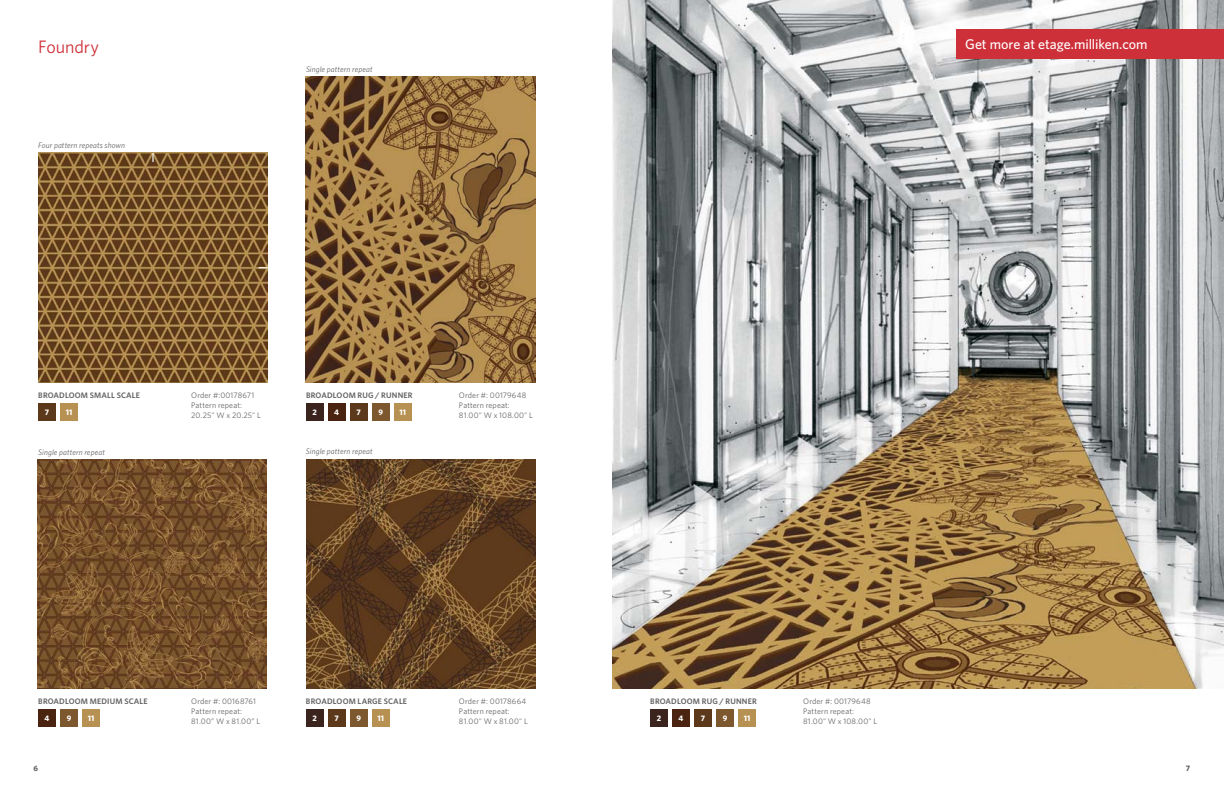
<style>
.page{position:relative;width:1224px;height:792px;background:#fff}
.page>*{position:absolute;margin:0;border:0;box-sizing:border-box;transform-origin:0 0}
.t1{font:18px "Whitney";letter-spacing:-.005em;color:#ce3039}
.t2{font:500 14px "Whitney";letter-spacing:-.005em;color:#fff}
.t3{font:8px/10px "Whitney";letter-spacing:.015em;color:#636365}
.t4{font:600 8px "Whitney";letter-spacing:.015em;color:#636365}
.t5{font:italic 8px "Whitney";letter-spacing:.01em;color:#636365}
.t6{font:700 8px "Whitney";letter-spacing:.01em;color:#fff}
.t7{font:700 8px "Whitney";color:#636365}
</style>
<div class="page">
<img style="left:612px;top:0;width:612px;height:688px">
<img style="left:306px;top:459px;width:230px;height:229px">
<img style="left:306px;top:76px;width:229px;height:306px">
<img style="left:37px;top:459px;width:230px;height:230px">
<img style="left:38px;top:153px;width:230px;height:229px">
<div style="left:306px;top:709px;width:18px;height:18px;background:#3c241e"></div>
<div style="left:328px;top:709px;width:17px;height:18px;background:#5d391b"></div>
<div style="left:350px;top:709px;width:17px;height:18px;background:#7d572d"></div>
<div style="left:372px;top:709px;width:17px;height:18px;background:#b79152"></div>
<div style="left:38px;top:709px;width:18px;height:18px;background:#4a2410"></div>
<div style="left:60px;top:709px;width:18px;height:18px;background:#7d572d"></div>
<div style="left:82px;top:709px;width:18px;height:18px;background:#b79152"></div>
<div style="left:956px;top:29px;width:268px;height:29px;background:#ce3039"></div>
<div style="left:306px;top:403px;width:18px;height:18px;background:#3c241e"></div>
<div style="left:328px;top:403px;width:17px;height:18px;background:#4a2410"></div>
<div style="left:350px;top:403px;width:17px;height:18px;background:#5d391b"></div>
<div style="left:372px;top:403px;width:17px;height:18px;background:#7d572d"></div>
<div style="left:394px;top:403px;width:17px;height:18px;background:#b79152"></div>
<div style="left:38px;top:403px;width:18px;height:18px;background:#5d391b"></div>
<div style="left:60px;top:403px;width:18px;height:18px;background:#b79152"></div>
<svg style="left:152px;top:153px;width:2px;height:9px"></svg>
<div style="left:650px;top:709px;width:18px;height:18px;background:#3c241e"></div>
<div style="left:672px;top:709px;width:18px;height:18px;background:#4a2410"></div>
<div style="left:694px;top:709px;width:18px;height:18px;background:#5d391b"></div>
<div style="left:716px;top:709px;width:18px;height:18px;background:#7d572d"></div>
<div style="left:738px;top:709px;width:18px;height:18px;background:#b79152"></div>
<h1 class="t1" style="left:38px;top:34px;width:62px">Foundry</h1>
<h2 class="t2" style="left:965px;top:35px;width:184px">Get more at etage.milliken.com</h2>
<p class="t5" style="left:306px;top:64px;width:68px">Single pattern repeat</p>
<p class="t5" style="left:38px;top:140px;width:88px">Four pattern repeats shown</p>
<p class="t4" style="left:38px;top:390px;width:63px">BROADLOOM SMALL</p>
<p class="t4" style="left:117px;top:390px;width:25px">SCALE</p>
<p class="t6" style="left:45px;top:407px;width:6px">37</p>
<p class="t6" style="left:66px;top:407px;width:8px">1 15</p>
<p class="t3" style="left:191px;top:390px;width:71px">Order #:00178671<br>Pattern repeat:<br>20.25" W x 20.25" L</p>
<p class="t4" style="left:306px;top:390px;width:108px">BROADLOOM RUG / RUNNER</p>
<p class="t3" style="left:459px;top:390px;width:75px">Order #: 00179648<br>Pattern repeat:<br>81.00" W x 108.00" L</p>
<p class="t6" style="left:313px;top:407px;width:6px">2</p>
<p class="t6" style="left:334px;top:407px;width:6px">4</p>
<p class="t6" style="left:357px;top:407px;width:6px">7</p>
<p class="t6" style="left:378px;top:407px;width:6px">9</p>
<p class="t6" style="left:399px;top:407px;width:8px">11</p>
<p class="t5" style="left:38px;top:447px;width:68px">Single pattern repeat</p>
<p class="t5" style="left:306px;top:446px;width:68px">Single pattern repeat</p>
<p class="t4" style="left:38px;top:696px;width:12px">BROADLOOM</p>
<p class="t4" style="left:90px;top:696px;width:59px">MEDIUM SCALE</p>
<p class="t6" style="left:45px;top:713px;width:6px">4</p>
<p class="t6" style="left:67px;top:713px;width:6px">9</p>
<p class="t6" style="left:88px;top:713px;width:8px">11</p>
<p class="t3" style="left:191px;top:696px;width:70px">Order #: 00168761<br>Pattern repeat:<br>81.00” W x 81.00” L</p>
<p class="t4" style="left:306px;top:696px;width:12px">BROADLOOM</p>
<p class="t4" style="left:358px;top:696px;width:6px">LARG</p>
<p class="t4" style="left:378px;top:696px;width:31px">E SCALE</p>
<p class="t6" style="left:313px;top:713px;width:6px">2</p>
<p class="t6" style="left:335px;top:713px;width:6px">7</p>
<p class="t6" style="left:356px;top:713px;width:6px">9</p>
<p class="t6" style="left:377px;top:713px;width:8px">11</p>
<p class="t3" style="left:459px;top:696px;width:70px">Order #: 00178664<br>Pattern repeat:<br>81.00" W x 81.00" L</p>
<p class="t4" style="left:650px;top:696px;width:108px">BROADLOOM RUG / RUNNER</p>
<p class="t3" style="left:803px;top:696px;width:75px">Order #: 00179648<br>Pattern repeat:<br>81.00" W x 108.00" L</p>
<p class="t6" style="left:657px;top:713px;width:6px">2</p>
<p class="t6" style="left:679px;top:713px;width:6px">4</p>
<p class="t6" style="left:701px;top:713px;width:6px">7</p>
<p class="t6" style="left:723px;top:713px;width:6px">9</p>
<p class="t6" style="left:744px;top:713px;width:8px">11</p>
<p class="t7" style="left:34px;top:763px;width:6px">6</p>
<p class="t7" style="left:1186px;top:763px;width:6px">7</p>
</div>
